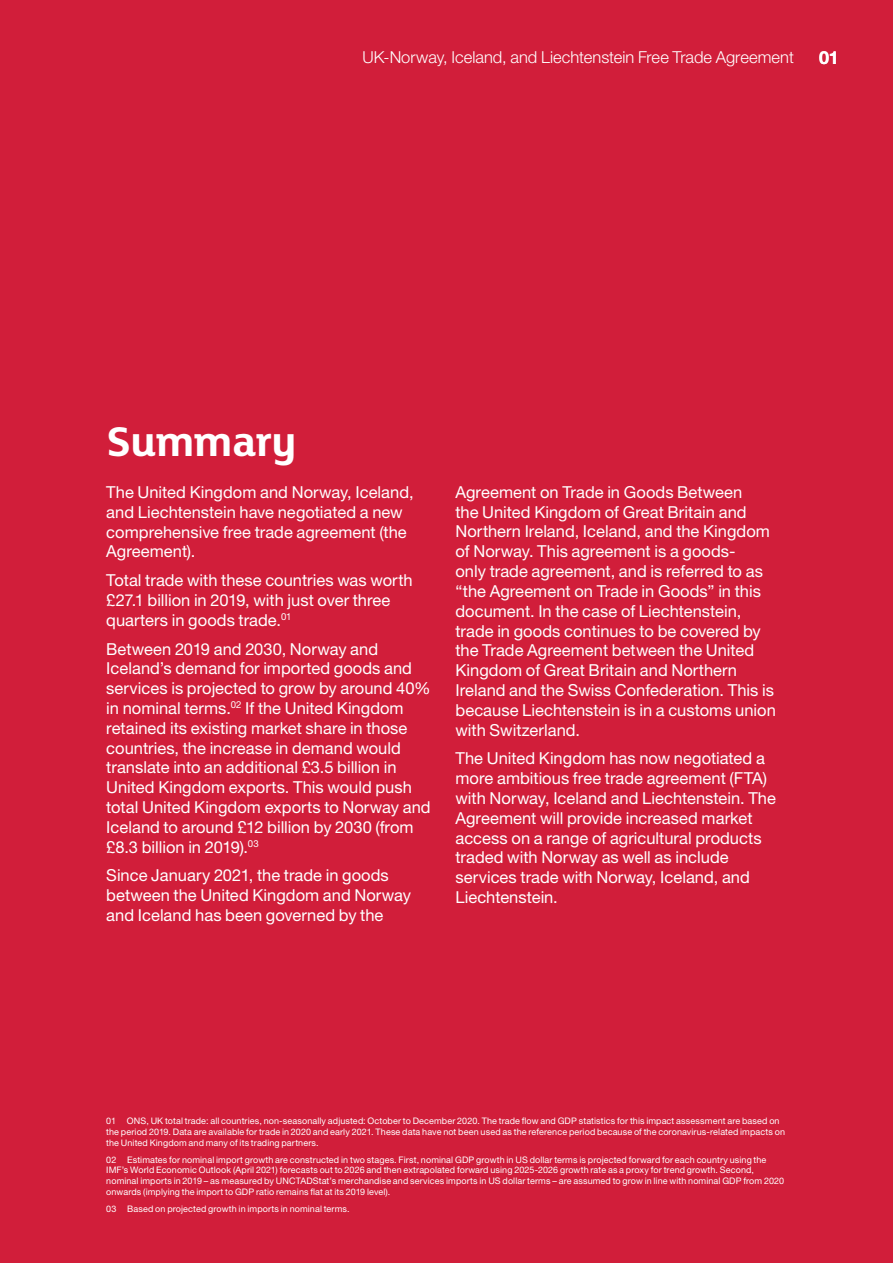
<style>
.page{position:relative;width:893px;height:1263px;background:#d11e3a}
.page>*{position:absolute;margin:0;border:0;box-sizing:border-box;transform-origin:0 0}
.t1{font:700 45px "FS Lola";letter-spacing:-.01em;color:#fff}
.t2{font:700 18px "Helvetica Neue LT Pro";color:#fff}
.Body_Text{font:16.5px/19.8px "Helvetica Neue LT Pro";color:#fff}
.t3{font:300 16.5px "Helvetica Neue LT Pro";color:#fff}
.Footnotes{font:9px/10.8px "Helvetica Neue LT Pro";letter-spacing:.01em;color:#fff}
</style>
<div class="page">
<p class="t3" style="left:362px;top:47px;width:433px">UK-Norway, Iceland, and Liechtenstein Free Trade Agreement</p>
<p class="t2" style="left:819px;top:46px;width:21px">01</p>
<h1 class="t1" style="left:106px;top:411px;width:192px">Summary</h1>
<p class="Body_Text" style="left:106px;top:482px;width:309px">The United Kingdom and Norway, Iceland, and Liechtenstein have negotiated a new comprehensive free trade agreement (the Agreement).</p>
<p class="Body_Text" style="left:106px;top:570px;width:308px">Total trade with these countries was worth £27.1 billion in 2019, with just over three quarters in goods trade.<sup>01</sup></p>
<p class="Body_Text" style="left:106px;top:638px;width:326px">Between 2019 and 2030, Norway and Iceland’s demand for imported goods and services is projected to grow by around 40% in nominal terms.<sup>02</sup> If the United Kingdom retained its existing market share in those countries, the increase in demand would translate into an additional £3.5 billion in United Kingdom exports. This would push total United Kingdom exports to Norway and Iceland to around £12 billion by 2030 (from £8.3 billion in 2019).<sup>03</sup></p>
<p class="Body_Text" style="left:106px;top:865px;width:306px">Since January 2021, the trade in goods between the United Kingdom and Norway and Iceland has been governed by the</p>
<p class="Body_Text" style="left:455px;top:482px;width:322px">Agreement on Trade in Goods Between<br>the United Kingdom of Great Britain and Northern Ireland, Iceland, and the Kingdom of Norway. This agreement is a goods-<br>only trade agreement, and is referred to as “the Agreement on Trade in Goods” in this document. In the case of Liechtenstein, trade in goods continues to be covered by the Trade Agreement between the United Kingdom of Great Britain and Northern Ireland and the Swiss Confederation. This is because Liechtenstein is in a customs union with Switzerland.</p>
<p class="Body_Text" style="left:455px;top:748px;width:322px">The United Kingdom has now negotiated a more ambitious free trade agreement (FTA) with Norway, Iceland and Liechtenstein. The Agreement will provide increased market access on a range of agricultural products traded with Norway as well as include services trade with Norway, Iceland, and Liechtenstein.</p>
<p class="Footnotes" style="left:106px;top:1115px;width:680px">01 ONS, UK total trade: all countries, non-seasonally adjusted: October to December 2020. The trade flow and GDP statistics for this impact assessment are based on the period 2019. Data are available for trade in 2020 and early 2021. These data have not been used as the reference period because of the coronavirus-related impacts on the United Kingdom and many of its trading partners.</p>
<p class="Footnotes" style="left:106px;top:1154px;width:679px">02 Estimates for nominal import growth are constructed in two stages. First, nominal GDP growth in US dollar terms is projected forward for each country using the IMF’s World Economic Outlook (April 2021) forecasts out to 2026 and then extrapolated forward using 2025-2026 growth rate as a proxy for trend growth. Second, nominal imports in 2019 – as measured by UNCTADStat’s merchandise and services imports in US dollar terms – are assumed to grow in line with nominal GDP from 2020 onwards (implying the import to GDP ratio remains flat at its 2019 level).</p>
<p class="Footnotes" style="left:106px;top:1203px;width:245px">03 Based on projected growth in imports in nominal terms.</p>
</div>
